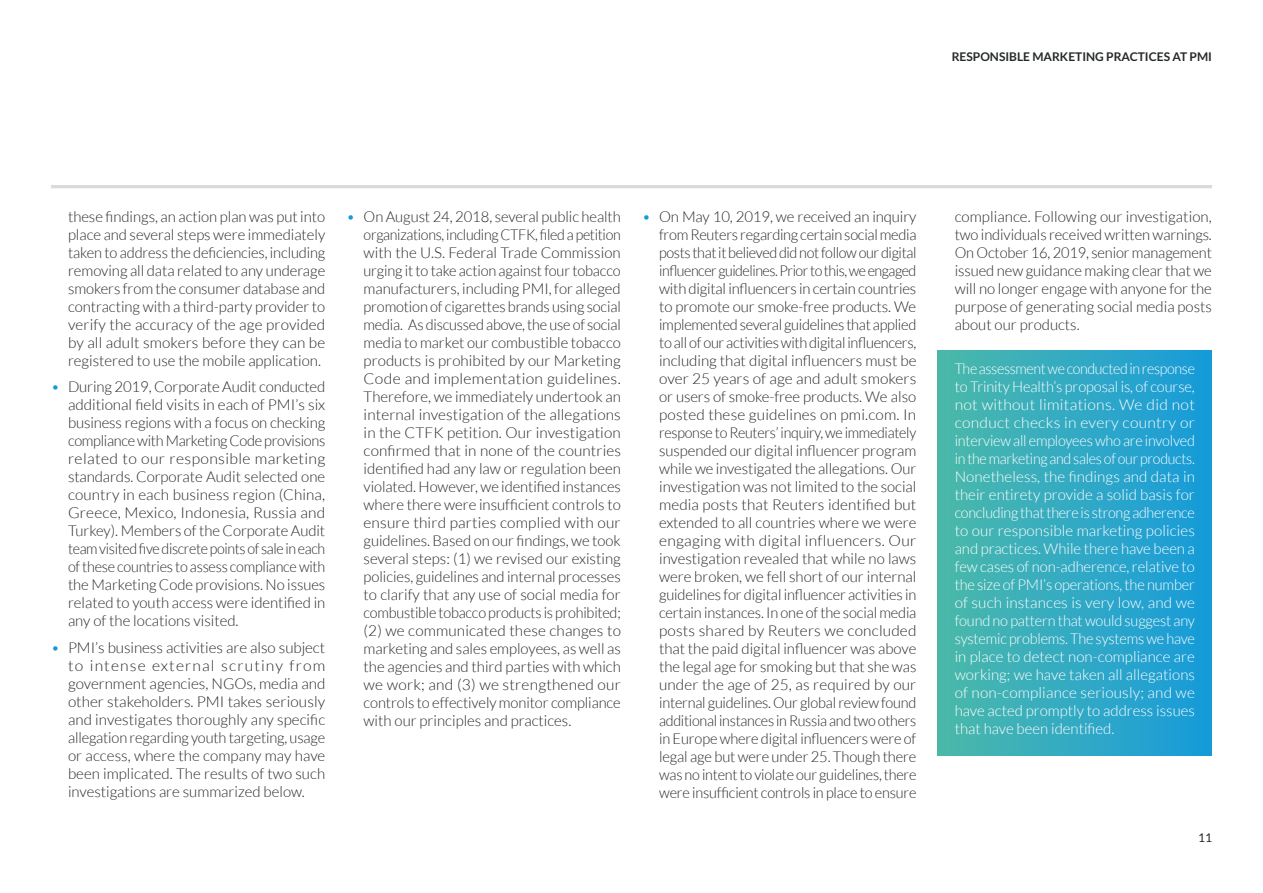
<style>
.page{position:relative;width:1263px;height:893px;background:#fff}
.page>*{position:absolute;margin:0;border:0;box-sizing:border-box;transform-origin:0 0}
.t1{font:300 15px/18px "Lato";color:#252829;text-align:justify}
.t2{font:300 15px/18px "Lato";color:#fff;text-align:justify;scale:.95 1}
.t3{font:700 12px "Lato";color:#252829}
.t4{font:12px "Lato";color:#252829}
.s1{color:#149bd7}
</style>
<div class="page">
<div style="left:938px;top:351px;width:274px;height:404px;background:linear-gradient(to right,#4db9aa,#179bda)"></div>
<hr style="left:51px;top:185px;width:1161px;height:3px;background:#dadada">
<p class="t3" style="left:952px;top:49px;width:262px">RESPONSIBLE MARKETING PRACTICES AT PMI</p>
<p class="t1" style="left:68px;top:208px;width:259px">these fi ndings, an action plan was put into place and several steps were immediately taken to address the deficiencies, including removing all data related to any underage smokers from the consumer database and contracting with a third-party provider to verify the accuracy of the age provided by all adult smokers before they can be registered to use the mobile application.</p>
<p class="t1" style="left:68px;top:378px;width:259px;text-indent:-17px"><span class="s1">•</span> During 2019, Corporate Audit conducted additional field visits in each of PMI’s six business regions with a focus on checking compliance with Marketing Code provisions related to our responsible marketing standards. Corporate Audit selected one country in each business region (China, Greece, Mexico, Indonesia, Russia and Turkey). Members of the Corporate Audit team visited five discrete points of sale in each of these countries to assess compliance with the Marketing Code provisions. No issues related to youth access were identifi ed in any of the locations visited.</p>
<p class="t1" style="left:68px;top:639px;width:259px;text-indent:-17px"><span class="s1">•</span> PMI’s business activities are also subject to intense external scrutiny from government agencies, NGOs, media and other stakeholders. PMI takes seriously and investigates thoroughly any specifi c allegation regarding youth targeting, usage or access, where the company may have been implicated. The results of two such investigations are summarized below.</p>
<p class="t1" style="left:364px;top:208px;width:259px;text-indent:-17px"><span class="s1">•</span> On August 24, 2018, several public health organizations, including CTFK, fi led a petition with the U.S. Federal Trade Commission urging it to take action against four tobacco manufacturers, including PMI, for alleged promotion of cigarettes brands using social media. As discussed above, the use of social media to market our combustible tobacco products is prohibited by our Marketing Code and implementation guidelines.<br>Therefore, we immediately undertook an internal investigation of the allegations in the CTFK petition. Our investigation confi rmed that in none of the countries identified had any law or regulation been violated. However, we identifi ed instances where there were insufficient controls to ensure third parties complied with our guidelines. Based on our fi ndings, we took several steps: (1) we revised our existing policies, guidelines and internal processes to clarify that any use of social media for combustible tobacco products is prohibited; (2) we communicated these changes to marketing and sales employees, as well as the agencies and third parties with which we work; and (3) we strengthened our controls to effectively monitor compliance with our principles and practices.</p>
<p class="t1" style="left:659px;top:208px;width:259px;text-indent:-17px"><span class="s1">•</span> On May 10, 2019, we received an inquiry from Reuters regarding certain social media posts that it believed did not follow our digital influencer guidelines. Prior to this, we engaged with digital influencers in certain countries to promote our smoke-free products. We implemented several guidelines that applied to all of our activities with digital influencers, including that digital influencers must be over 25 years of age and adult smokers or users of smoke-free products. We also posted these guidelines on pmi.com. In response to Reuters’ inquiry, we immediately suspended our digital influencer program while we investigated the allegations. Our investigation was not limited to the social media posts that Reuters identifi ed but extended to all countries where we were engaging with digital influencers. Our investigation revealed that while no laws were broken, we fell short of our internal guidelines for digital influencer activities in certain instances. In one of the social media posts shared by Reuters we concluded that the paid digital influencer was above the legal age for smoking but that she was under the age of 25, as required by our internal guidelines. Our global review found additional instances in Russia and two others in Europe where digital influencers were of legal age but were under 25. Though there was no intent to violate our guidelines, there were insufficient controls in place to ensure</p>
<p class="t1" style="left:955px;top:208px;width:259px">compliance. Following our investigation, two individuals received written warnings.<br>On October 16, 2019, senior management issued new guidance making clear that we will no longer engage with anyone for the purpose of generating social media posts about our products.</p>
<p class="t2" style="left:955px;top:360px;width:254px">The assessment we conducted in response to Trinity Health’s proposal is, of course, not without limitations. We did not conduct checks in every country or interview all employees who are involved in the marketing and sales of our products.<br>Nonetheless, the fi ndings and data in their entirety provide a solid basis for concluding that there is strong adherence to our responsible marketing policies and practices. While there have been a few cases of non-adherence, relative to the size of PMI’s operations, the number of such instances is very low, and we found no pattern that would suggest any systemic problems. The systems we have in place to detect non-compliance are working; we have taken all allegations of non-compliance seriously; and we have acted promptly to address issues that have been identifi ed.</p>
<p class="t4" style="left:1198px;top:831px;width:15px">11</p>
</div>
